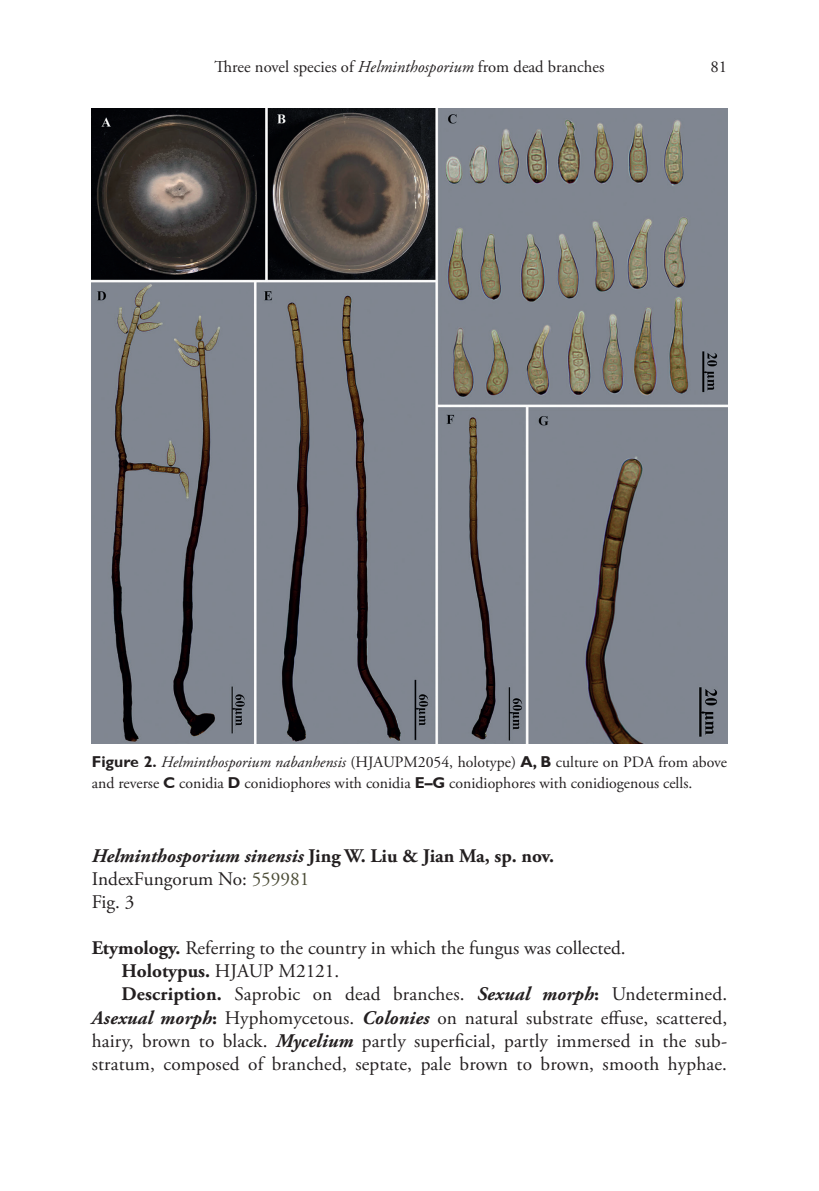
<style>
.page{position:relative;width:819px;height:1191px;background:#fff}
.page>*{position:absolute;margin:0;border:0;box-sizing:border-box;transform-origin:0 0}
.t1{font:19.25px "Adobe Garamond Pro";letter-spacing:.01em;color:#231f20}
.t2{font:italic 700 19.25px/23.1px "Adobe Garamond Pro";color:#231f20}
.t3{font:16.62px "Adobe Garamond Pro";color:#231f20}
.t4{font:15.75px/21px "Adobe Garamond Pro";color:#231f20}
.s1{font-style:italic}
.s2{font-family:"Gill Sans";font-weight:700}
.s3{font-style:normal}
.s4{font-weight:400;font-style:normal}
.s5{font-weight:400;font-style:normal;color:#4c4d37}
.s6{font-weight:700}
.s7{font-weight:700;font-style:italic}
</style>
<div class="page">
<img style="left:92px;top:108px;width:635px;height:635px">
<p class="t3" style="left:214px;top:56px;width:391px">Three novel species of <span class="s1">Helminthosporium</span> from dead branches</p>
<p class="t3" style="left:710px;top:56px;width:18px">81</p>
<p class="t4" style="left:92px;top:752px;width:636px"><span class="s2">Figure 2.</span> <span class="s1">Helminthosporium nabanhensis</span> (HJAUPM2054, holotype) <span class="s2">A, B</span> culture on PDA from above and reverse <span class="s2">C</span> conidia <span class="s2">D</span> conidiophores with conidia <span class="s2">E–G</span> conidiophores with conidiogenous cells.</p>
<p class="t2" style="left:92px;top:844px;width:463px">Helminthosporium sinensis <span class="s3">Jing W. Liu &amp; Jian Ma, sp. nov.<br></span><span class="s4">IndexFungorum No:</span> <span class="s5">559981<br></span><span class="s4">Fig. 3</span></p>
<p class="t1" style="left:92px;top:936px;width:535px"><span class="s6">Etymology.</span> Referring to the country in which the fungus was collected.</p>
<p class="t1" style="left:122px;top:959px;width:219px"><span class="s6">Holotypus.</span> HJAUP M2121.</p>
<p class="t1" style="left:122px;top:982px;width:607px"><span class="s6">Description.</span> Saprobic on dead branches. <span class="s7">Sexual morph</span><span class="s6">:</span> Undetermined.</p>
<p class="t1" style="left:92px;top:1006px;width:636px"><span class="s7">Asexual morph</span><span class="s6">:</span> Hyphomycetous. <span class="s7">Colonies</span> on natural substrate effuse, scattered,</p>
<p class="t1" style="left:92px;top:1029px;width:636px">hairy, brown to black. <span class="s7">Mycelium</span> partly superficial, partly immersed in the sub-</p>
<p class="t1" style="left:92px;top:1052px;width:636px">stratum, composed of branched, septate, pale brown to brown, smooth hyphae.</p>
</div>
